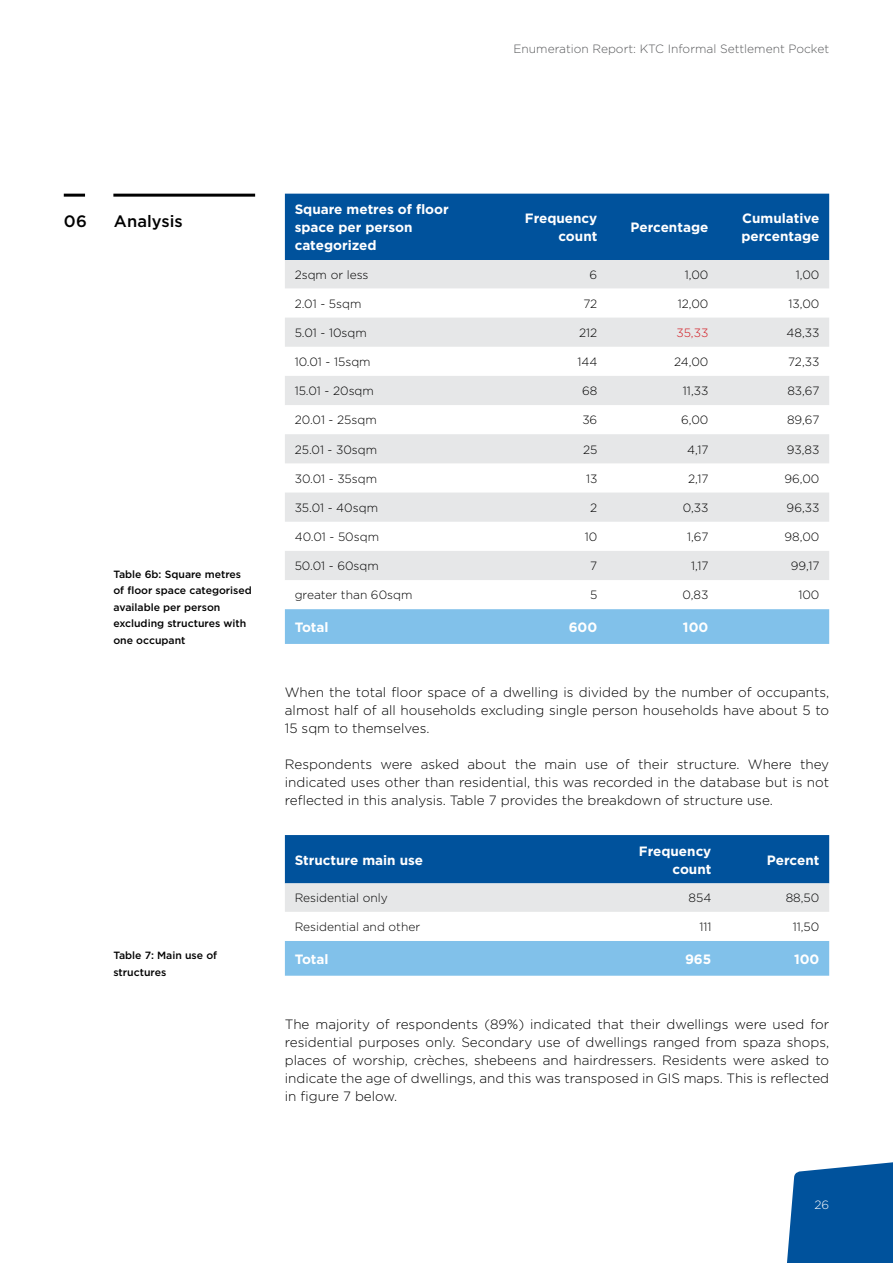
<style>
.page{position:relative;width:893px;height:1263px;background:#fff}
.page>*{position:absolute;margin:0;border:0;box-sizing:border-box;transform-origin:0 0}
.t1{font:500 16.5px "Gotham";letter-spacing:.005em;color:#000}
.t2{font:300 13.5px/18px "Gotham";color:#000;text-align:justify}
.t3{font:700 13.5px/18px "Gotham";color:#fff}
.t4{font:300 12px "Gotham";color:#000}
.t5{font:300 12px "Gotham";color:#58595b}
.t6{font:300 12px "Gotham";color:#d31820}
.t7{font:300 12px "Gotham";color:#fff}
.t8{font:500 10.5px/16.5px "Gotham";color:#000}
</style>
<div class="page">
<svg style="left:787px;top:1162px;width:106px;height:101px;background:#1761a5"></svg>
<hr style="left:113px;top:194px;width:142px;height:3px;background:#000">
<hr style="left:64px;top:194px;width:21px;height:3px;background:#000">
<div style="left:285px;top:194px;width:544px;height:66px;background:#00529c"></div>
<svg style="left:285px;top:260px;width:544px;height:320px;fill:#e6e7e8"></svg>
<div style="left:285px;top:609px;width:544px;height:35px;background:#81c1ea"></div>
<svg style="left:285px;top:835px;width:544px;height:77px;background:#5689b8"></svg>
<div style="left:285px;top:941px;width:544px;height:35px;background:#81c1ea"></div>
<p class="t5" style="left:514px;top:41px;width:317px">Enumeration Report: KTC Informal Settlement Pocket</p>
<p class="t1" style="left:64px;top:210px;width:25px">06</p>
<p class="t1" style="left:114px;top:210px;width:70px">Analysis</p>
<p class="t8" style="left:113px;top:566px;width:140px">Table 6b: Square metres of floor space categorised available per person excluding structures with one occupant</p>
<p class="t8" style="left:113px;top:947px;width:105px">Table 7: Main use of structures</p>
<p class="t3" style="left:295px;top:200px;width:156px">Square metres of floor space per person categorized</p>
<p class="t3" style="left:525px;top:209px;width:74px;text-align:right">Frequency count</p>
<p class="t3" style="left:630px;top:218px;width:79px">Percentage</p>
<p class="t3" style="left:741px;top:209px;width:80px">Cumulative percentage</p>
<p class="t4" style="left:295px;top:267px;width:75px">2sqm or less</p>
<p class="t4" style="left:590px;top:267px;width:9px">6</p>
<p class="t4" style="left:685px;top:267px;width:25px">1,00</p>
<p class="t4" style="left:796px;top:267px;width:25px">1,00</p>
<p class="t4" style="left:295px;top:296px;width:68px">2.01 - 5sqm</p>
<p class="t4" style="left:583px;top:296px;width:15px">72</p>
<p class="t4" style="left:678px;top:296px;width:32px">12,00</p>
<p class="t4" style="left:788px;top:296px;width:32px">13,00</p>
<p class="t4" style="left:295px;top:325px;width:74px">5.01 - 10sqm</p>
<p class="t4" style="left:579px;top:325px;width:20px">212</p>
<p class="t6" style="left:676px;top:325px;width:33px">35,33</p>
<p class="t4" style="left:786px;top:325px;width:34px">48,33</p>
<p class="t4" style="left:295px;top:354px;width:77px">10.01 - 15sqm</p>
<p class="t4" style="left:577px;top:354px;width:21px">144</p>
<p class="t4" style="left:674px;top:354px;width:36px">24,00</p>
<p class="t4" style="left:788px;top:354px;width:33px">72,33</p>
<p class="t4" style="left:295px;top:383px;width:81px">15.01 - 20sqm</p>
<p class="t4" style="left:582px;top:383px;width:17px">68</p>
<p class="t4" style="left:683px;top:383px;width:27px">11,33</p>
<p class="t4" style="left:787px;top:383px;width:34px">83,67</p>
<p class="t4" style="left:295px;top:413px;width:84px">20.01 - 25sqm</p>
<p class="t4" style="left:582px;top:413px;width:17px">36</p>
<p class="t4" style="left:681px;top:413px;width:29px">6,00</p>
<p class="t4" style="left:787px;top:413px;width:34px">89,67</p>
<p class="t4" style="left:295px;top:442px;width:84px">25.01 - 30sqm</p>
<p class="t4" style="left:583px;top:442px;width:16px">25</p>
<p class="t4" style="left:687px;top:442px;width:23px">4,17</p>
<p class="t4" style="left:787px;top:442px;width:34px">93,83</p>
<p class="t4" style="left:295px;top:471px;width:84px">30.01 - 35sqm</p>
<p class="t4" style="left:586px;top:471px;width:13px">13</p>
<p class="t4" style="left:688px;top:471px;width:22px">2,17</p>
<p class="t4" style="left:784px;top:471px;width:36px">96,00</p>
<p class="t4" style="left:295px;top:500px;width:85px">35.01 - 40sqm</p>
<p class="t4" style="left:590px;top:500px;width:9px">2</p>
<p class="t4" style="left:683px;top:500px;width:27px">0,33</p>
<p class="t4" style="left:787px;top:500px;width:34px">96,33</p>
<p class="t4" style="left:295px;top:529px;width:86px">40.01 - 50sqm</p>
<p class="t4" style="left:585px;top:529px;width:14px">10</p>
<p class="t4" style="left:687px;top:529px;width:23px">1,67</p>
<p class="t4" style="left:785px;top:529px;width:36px">98,00</p>
<p class="t4" style="left:295px;top:558px;width:86px">50.01 - 60sqm</p>
<p class="t4" style="left:590px;top:558px;width:9px">7</p>
<p class="t4" style="left:691px;top:558px;width:19px">1,17</p>
<p class="t4" style="left:791px;top:558px;width:30px">99,17</p>
<p class="t4" style="left:295px;top:588px;width:119px">greater than 60sqm</p>
<p class="t4" style="left:590px;top:588px;width:9px">5</p>
<p class="t4" style="left:682px;top:588px;width:27px">0,83</p>
<p class="t4" style="left:798px;top:588px;width:23px">100</p>
<p class="t3" style="left:295px;top:618px;width:35px">Total</p>
<p class="t3" style="left:569px;top:618px;width:30px">600</p>
<p class="t3" style="left:683px;top:618px;width:27px">100</p>
<p class="t2" style="left:285px;top:683px;width:546px">When the total floor space of a dwelling is divided by the number of occupants, almost half of all households excluding single person households have about 5 to 15 sqm to themselves.</p>
<p class="t2" style="left:285px;top:755px;width:546px">Respondents were asked about the main use of their structure. Where they indicated uses other than residential, this was recorded in the database but is not reflected in this analysis. Table 7 provides the breakdown of structure use.</p>
<p class="t3" style="left:295px;top:851px;width:130px">Structure main use</p>
<p class="t3" style="left:639px;top:842px;width:74px;text-align:right">Frequency count</p>
<p class="t3" style="left:767px;top:851px;width:54px">Percent</p>
<p class="t4" style="left:295px;top:890px;width:95px">Residential only</p>
<p class="t4" style="left:689px;top:890px;width:24px">854</p>
<p class="t4" style="left:786px;top:890px;width:35px">88,50</p>
<p class="t4" style="left:295px;top:919px;width:127px">Residential and other</p>
<p class="t4" style="left:699px;top:919px;width:14px">111</p>
<p class="t4" style="left:793px;top:919px;width:28px">11,50</p>
<p class="t3" style="left:295px;top:950px;width:35px">Total</p>
<p class="t3" style="left:685px;top:950px;width:28px">965</p>
<p class="t3" style="left:794px;top:950px;width:27px">100</p>
<p class="t2" style="left:285px;top:1015px;width:546px">The majority of respondents (89%) indicated that their dwellings were used for residential purposes only. Secondary use of dwellings ranged from spaza shops, places of worship, crèches, shebeens and hairdressers. Residents were asked to indicate the age of dwellings, and this was transposed in GIS maps. This is reflected in figure 7 below.</p>
<p class="t7" style="left:814px;top:1197px;width:16px">26</p>
</div>
